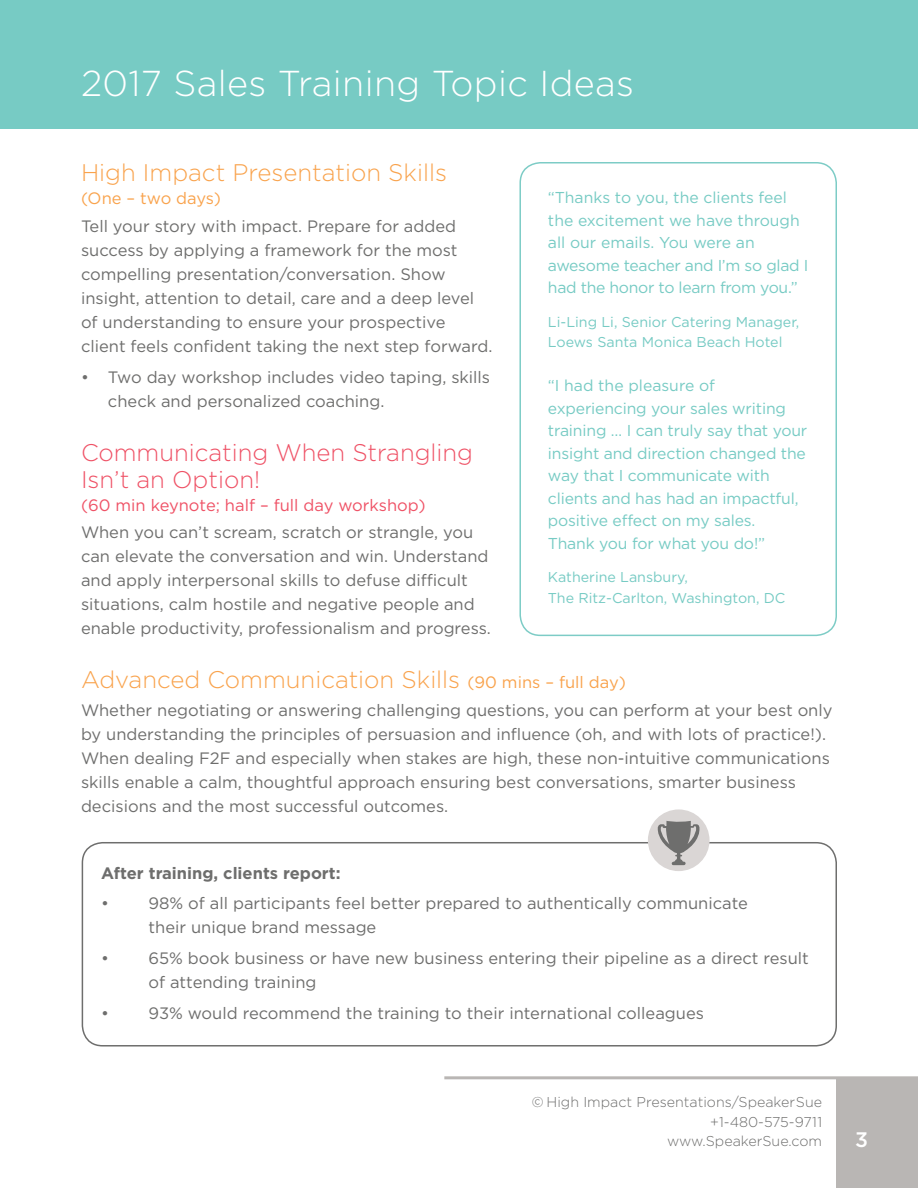
<style>
.page{position:relative;width:918px;height:1188px;background:#fff}
.page>*{position:absolute;margin:0;border:0;box-sizing:border-box;transform-origin:0 0}
.t1{font:300 36px "Gotham";letter-spacing:.01em;color:#fff}
.subheads{font:300 24px "Gotham";color:#f9a34d}
.subheads-2{font:300 24px/27px "Gotham";color:#ef5266}
.t2{font:500 21px "Gotham";color:#fff}
.body{font:16.5px/24px "Gotham";color:#6e6e6d}
.subheads-3{font:16.5px "Gotham";color:#ef5266}
.body-2{font:700 16.5px "Gotham";color:#6e6e6d}
.subheads-4{font:16.5px "Gotham";color:#f9a34d}
.body-3{font:15.75px/22.5px "Gotham";letter-spacing:-.01em;color:#77cbc4}
.body-4{font:14.25px/20.2px "Gotham";color:#77cbc4}
.t3{font:300 14.25px/19.5px "Gotham";color:#6e6e6d;text-align:right}
.s1{font-weight:400;font-size:16.5px}
</style>
<div class="page">
<div style="left:836px;top:1078px;width:82px;height:110px;background:#b9b6b4"></div>
<div style="left:0;top:0;width:918px;height:128px;background:#77cbc4"></div>
<hr style="left:444px;top:1076px;width:474px;height:3px;background:#b9b6b4">
<div style="left:82px;top:842px;width:755px;height:205px;border:2px solid #6e6e6d;border-radius:20px"></div>
<div style="left:519px;top:162px;width:318px;height:474px;border:2px solid #7dccc6;border-radius:20px"></div>
<div style="left:648px;top:809px;width:62px;height:62px;background:#dad6d5;border-radius:50%"></div>
<svg style="left:657px;top:821px;width:43px;height:44px"></svg>
<p class="t1" style="left:81px;top:61px;width:555px">2017 Sales Training Topic Ideas</p>
<p class="subheads" style="left:81px;top:158px;width:367px">High Impact Presentation Skills</p>
<p class="subheads-4" style="left:81px;top:188px;width:141px">(One – two days)</p>
<p class="body" style="left:81px;top:214px;width:413px">Tell your story with impact. Prepare for added success by applying a framework for the most compelling presentation/conversation. Show insight, attention to detail, care and a deep level of understanding to ensure your prospective client feels confident taking the next step forward.</p>
<p class="body" style="left:108px;top:365px;width:384px;text-indent:-27px">• Two day workshop includes video taping, skills check and personalized coaching.</p>
<p class="subheads-2" style="left:81px;top:438px;width:394px">Communicating When Strangling<br>Isn’t an Option!</p>
<p class="subheads-3" style="left:81px;top:495px;width:346px">(60 min keynote; half – full day workshop)</p>
<p class="body" style="left:81px;top:520px;width:412px">When you can’t scream, scratch or strangle, you can elevate the conversation and win. Understand and apply interpersonal skills to defuse difficult situations, calm hostile and negative people and enable productivity, professionalism and progress.</p>
<p class="subheads" style="left:81px;top:665px;width:546px">Advanced Communication Skills <span class="s1">(90 mins – full day)</span></p>
<p class="body" style="left:81px;top:698px;width:753px">Whether negotiating or answering challenging questions, you can perform at your best only by understanding the principles of persuasion and influence (oh, and with lots of practice!).<br>When dealing F2F and especially when stakes are high, these non-intuitive communications skills enable a calm, thoughtful approach ensuring best conversations, smarter business decisions and the most successful outcomes.</p>
<p class="body-3" style="left:548px;top:186px;width:262px">“Thanks to you, the clients feel the excitement we have through all our emails. You were an awesome teacher and I’m so glad I had the honor to learn from you.”</p>
<p class="body-4" style="left:548px;top:311px;width:253px">Li-Ling Li, Senior Catering Manager,<br>Loews Santa Monica Beach Hotel</p>
<p class="body-3" style="left:548px;top:374px;width:261px">“I had the pleasure of experiencing your sales writing training … I can truly say that your insight and direction changed the way that I communicate with clients and has had an impactful, positive effect on my sales.<br>Thank you for what you do!”</p>
<p class="body-4" style="left:548px;top:567px;width:239px">Katherine Lansbury,<br>The Ritz-Carlton, Washington, DC</p>
<p class="body-2" style="left:101px;top:862px;width:241px">After training, clients report:</p>
<p class="body" style="left:149px;top:891px;width:601px;text-indent:-47px">• 98% of all participants feel better prepared to authentically communicate their unique brand message</p>
<p class="body" style="left:149px;top:946px;width:662px;text-indent:-47px">• 65% book business or have new business entering their pipeline as a direct result of attending training</p>
<p class="body" style="left:101px;top:1001px;width:604px">• 93% would recommend the training to their international colleagues</p>
<p class="t3" style="left:532px;top:1092px;width:292px">© High Impact Presentations/SpeakerSue +1-480-575-9711<br>www.SpeakerSue.com</p>
<p class="t2" style="left:855px;top:1125px;width:14px">3</p>
</div>
